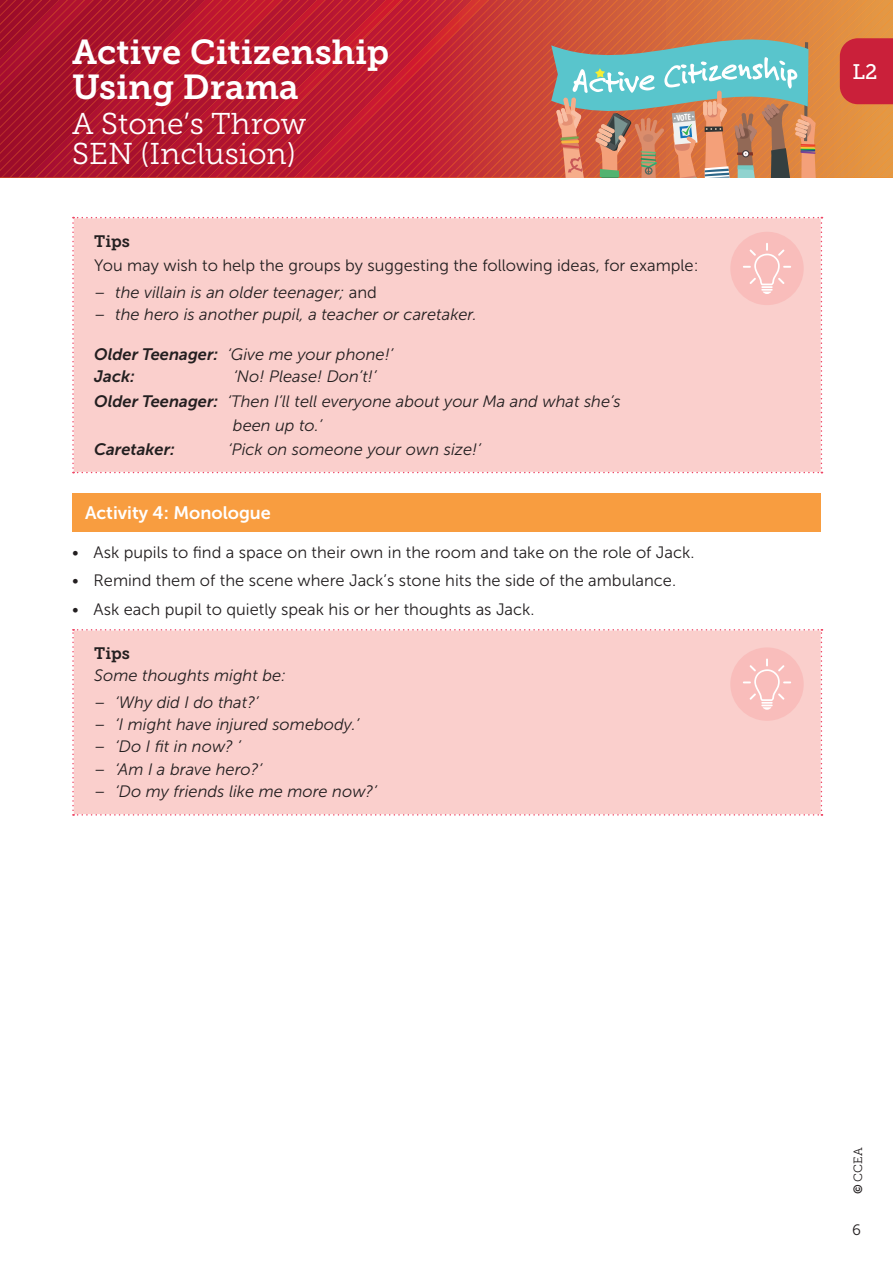
<style>
.page{position:relative;width:893px;height:1263px;background:#fff}
.page>*{position:absolute;margin:0;border:0;box-sizing:border-box;transform-origin:0 0}
.t1{font:34.5px/34.5px "Museo Slab 700";color:#fff}
.t2{font:30px/30px "Museo Slab 300";color:#fff}
.Body_Text{font:21px "Museo Slab 500";color:#fff}
.Table-H1-Activity-ti{font:18px "Museo Sans 700";color:#fff}
.Highlighted-text-en{font:italic 16.5px "Museo Sans 300";color:#231f20}
.Inset_Text{font:16.5px "Museo Sans 300";color:#231f20}
.Inset_Text-2{font:italic 16.5px "Museo Sans 300";color:#231f20}
.Highlighted-text-en-2{font:italic 16.5px "Museo Sans 700";color:#231f20}
.Inset_Text-3{font:16.5px "Museo Slab 700";letter-spacing:-.005em;color:#231f20}
.t3{font:15px "Museo Slab 300";color:#231f20}
.t4{font:12px "Museo Slab 300";color:#231f20}
.t5{font:700 condensed 9px "Myriad Pro";color:#fff}
.s1{font-style:normal}
.s2{font-family:"Museo Sans 700"}
</style>
<div class="page">
<img style="left:1px;top:0;width:9px;height:178px">
<img style="left:10px;top:0;width:8px;height:178px">
<img style="left:18px;top:0;width:10px;height:178px">
<img style="left:28px;top:0;width:7px;height:178px">
<img style="left:35px;top:0;width:9px;height:178px">
<img style="left:44px;top:0;width:9px;height:178px">
<img style="left:53px;top:0;width:8px;height:178px">
<img style="left:61px;top:0;width:9px;height:178px">
<img style="left:70px;top:0;width:8px;height:178px">
<img style="left:78px;top:0;width:9px;height:178px">
<img style="left:87px;top:0;width:9px;height:178px">
<img style="left:96px;top:0;width:8px;height:178px">
<img style="left:104px;top:0;width:9px;height:178px">
<img style="left:113px;top:0;width:8px;height:178px">
<img style="left:121px;top:0;width:9px;height:178px">
<img style="left:130px;top:0;width:9px;height:178px">
<img style="left:139px;top:0;width:8px;height:178px">
<img style="left:147px;top:0;width:9px;height:178px">
<img style="left:156px;top:0;width:8px;height:178px">
<img style="left:164px;top:0;width:9px;height:178px">
<img style="left:173px;top:0;width:17px;height:178px">
<img style="left:190px;top:0;width:9px;height:178px">
<img style="left:199px;top:0;width:9px;height:178px">
<img style="left:208px;top:0;width:8px;height:178px">
<img style="left:216px;top:0;width:9px;height:178px">
<img style="left:225px;top:0;width:8px;height:178px">
<img style="left:233px;top:0;width:9px;height:178px">
<img style="left:242px;top:0;width:8px;height:178px">
<img style="left:250px;top:0;width:9px;height:178px">
<img style="left:259px;top:0;width:8px;height:178px">
<img style="left:267px;top:0;width:9px;height:178px">
<img style="left:276px;top:0;width:9px;height:178px">
<img style="left:285px;top:0;width:9px;height:178px">
<img style="left:294px;top:0;width:8px;height:178px">
<img style="left:302px;top:0;width:8px;height:178px">
<img style="left:310px;top:0;width:9px;height:178px">
<img style="left:319px;top:0;width:9px;height:178px">
<img style="left:328px;top:0;width:8px;height:178px">
<img style="left:336px;top:0;width:9px;height:178px">
<img style="left:345px;top:0;width:8px;height:178px">
<img style="left:353px;top:0;width:9px;height:178px">
<img style="left:362px;top:0;width:9px;height:178px">
<img style="left:371px;top:0;width:8px;height:178px">
<img style="left:379px;top:0;width:9px;height:178px">
<img style="left:388px;top:0;width:8px;height:178px">
<img style="left:396px;top:0;width:9px;height:178px">
<img style="left:405px;top:0;width:8px;height:178px">
<img style="left:413px;top:0;width:9px;height:178px">
<img style="left:422px;top:0;width:9px;height:178px">
<img style="left:431px;top:0;width:8px;height:178px">
<img style="left:439px;top:0;width:9px;height:178px">
<img style="left:448px;top:0;width:17px;height:178px">
<img style="left:465px;top:0;width:9px;height:178px">
<img style="left:474px;top:0;width:8px;height:178px">
<img style="left:482px;top:0;width:9px;height:178px">
<img style="left:491px;top:0;width:9px;height:178px">
<img style="left:500px;top:0;width:8px;height:178px">
<img style="left:508px;top:0;width:9px;height:178px">
<img style="left:517px;top:0;width:8px;height:178px">
<img style="left:525px;top:0;width:9px;height:178px">
<img style="left:534px;top:0;width:8px;height:178px">
<img style="left:542px;top:0;width:9px;height:178px">
<img style="left:714px;top:0;width:179px;height:35px">
<img style="left:723px;top:8px;width:170px;height:27px">
<img style="left:732px;top:16px;width:161px;height:19px">
<img style="left:740px;top:25px;width:153px;height:10px">
<img style="left:749px;top:33px;width:144px;height:9px">
<img style="left:816px;top:76px;width:24px;height:9px">
<img style="left:816px;top:85px;width:24px;height:9px">
<img style="left:816px;top:94px;width:24px;height:84px">
<img style="left:817px;top:102px;width:76px;height:76px">
<img style="left:826px;top:111px;width:67px;height:67px">
<img style="left:835px;top:119px;width:58px;height:59px">
<img style="left:843px;top:128px;width:50px;height:50px">
<img style="left:852px;top:137px;width:41px;height:41px">
<img style="left:860px;top:145px;width:33px;height:33px">
<img style="left:869px;top:154px;width:24px;height:24px">
<img style="left:878px;top:162px;width:15px;height:16px">
<svg style="left:886px;top:171px;width:7px;height:7px"></svg>
<svg style="left:551px;top:35px;width:265px;height:143px;background:#a89a84"></svg>
<div style="left:840px;top:38px;width:53px;height:66px;background:#ca203a"></div>
<div style="left:72px;top:493px;width:749px;height:38px;background:#f89d40"></div>
<div style="left:72px;top:217px;width:750px;height:256px;background:#facfcc"></div>
<div style="left:72px;top:629px;width:750px;height:187px;background:#facfcc"></div>
<h1 class="t1" style="left:72px;top:35px;width:319px">Active Citizenship<br>Using Drama</h1>
<h2 class="t2" style="left:72px;top:109px;width:236px">A Stone’s Throw<br>SEN (Inclusion)</h2>
<p class="t5" style="left:676px;top:113px;width:16px;rotate:-6deg">VOTE</p>
<p class="Inset_Text-3" style="left:94px;top:232px;width:37px">Tips</p>
<p class="Inset_Text" style="left:94px;top:256px;width:606px">You may wish to help the groups by suggesting the following ideas, for example:</p>
<p class="Highlighted-text-en" style="left:94px;top:283px;width:284px">– the villain is an older teenager; <span class="s1">and</span></p>
<p class="Highlighted-text-en" style="left:94px;top:305px;width:384px">– the hero is another pupil, a teacher or caretaker.</p>
<p class="Highlighted-text-en" style="left:94px;top:345px;width:301px"><span class="s2">Older Teenager:</span> ‘Give me your phone!’</p>
<p class="Highlighted-text-en-2" style="left:94px;top:367px;width:42px">Jack:</p>
<p class="Highlighted-text-en" style="left:233px;top:368px;width:145px">‘No! Please! Don’t!’</p>
<p class="Highlighted-text-en" style="left:94px;top:392px;width:528px"><span class="s2">Older Teenager:</span> ‘Then I’ll tell everyone about your Ma and what she’s</p>
<p class="Highlighted-text-en" style="left:233px;top:416px;width:91px">been up to.’</p>
<p class="Highlighted-text-en-2" style="left:94px;top:441px;width:82px">Caretaker:</p>
<p class="Highlighted-text-en" style="left:228px;top:441px;width:254px">‘Pick on someone your own size!’</p>
<p class="Table-H1-Activity-ti" style="left:85px;top:503px;width:187px">Activity 4: Monologue</p>
<p class="Inset_Text" style="left:72px;top:543px;width:624px">• Ask pupils to find a space on their own in the room and take on the role of Jack.</p>
<p class="Inset_Text" style="left:72px;top:572px;width:605px">• Remind them of the scene where Jack’s stone hits the side of the ambulance.</p>
<p class="Inset_Text" style="left:72px;top:600px;width:464px">• Ask each pupil to quietly speak his or her thoughts as Jack.</p>
<p class="Inset_Text-3" style="left:94px;top:644px;width:37px">Tips</p>
<p class="Inset_Text-2" style="left:94px;top:667px;width:193px">Some thoughts might be:</p>
<p class="Highlighted-text-en" style="left:94px;top:693px;width:166px">– ‘Why did I do that?’</p>
<p class="Highlighted-text-en" style="left:94px;top:716px;width:266px">– ‘I might have injured somebody.’</p>
<p class="Highlighted-text-en" style="left:94px;top:738px;width:148px">– ‘Do I fit in now? ’</p>
<p class="Highlighted-text-en" style="left:94px;top:760px;width:169px">– ‘Am I a brave hero?’</p>
<p class="Highlighted-text-en" style="left:94px;top:782px;width:284px">– ‘Do my friends like me more now?’</p>
<p class="Body_Text" style="left:852px;top:60px;width:26px">L2</p>
<p class="t4" style="left:851px;top:1194px;width:49px;rotate:-90deg"><span class="s2">©</span> CCEA</p>
<p class="t3" style="left:852px;top:1222px;width:10px">6</p>
</div>
